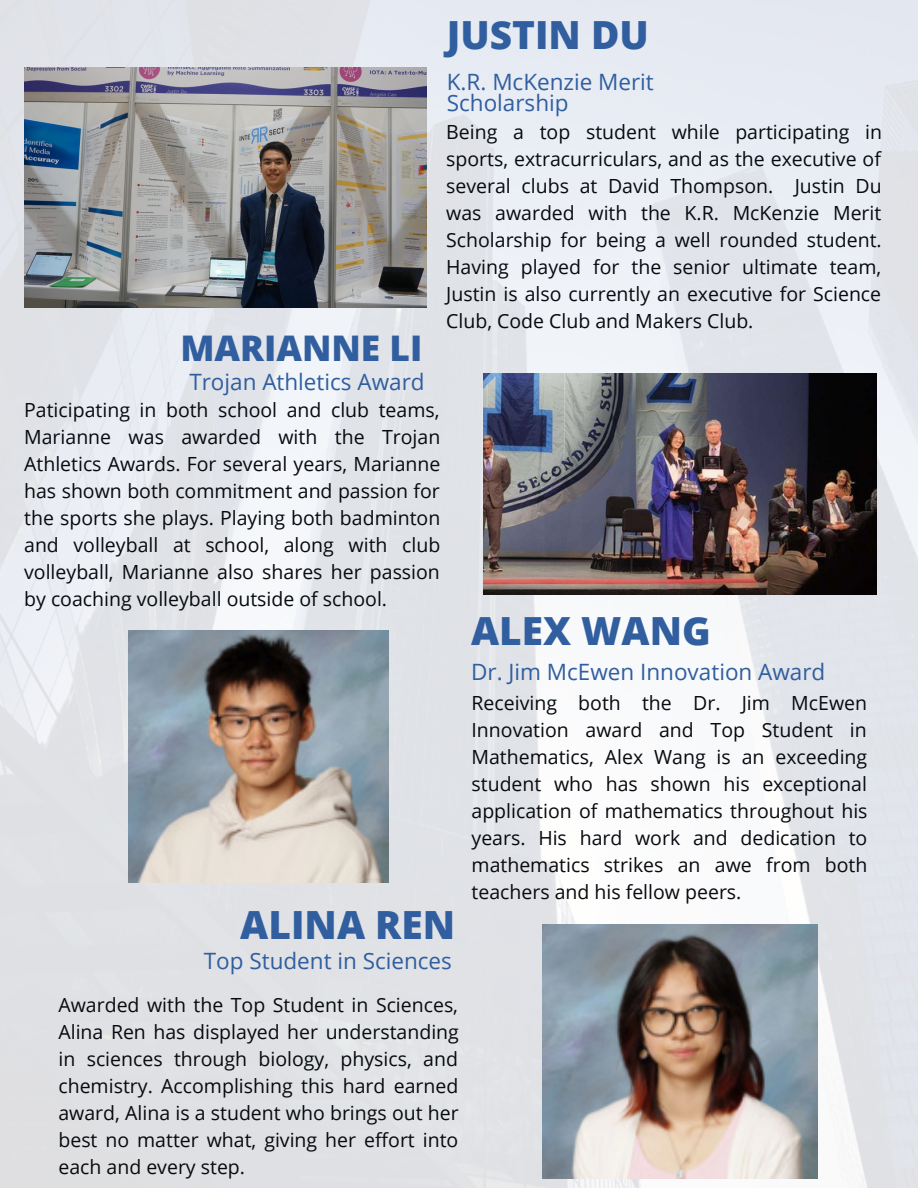
<style>
.page{position:relative;width:918px;height:1188px;background:#fff}
.page>*{position:absolute;margin:0;border:0;box-sizing:border-box;transform-origin:0 0}
.t1{font:800 38.85px "Open Sans";color:#305e9f}
.t2{font:800 35.4px "Open Sans";color:#305e9f}
.t3{font:22.5px/21.3px "Open Sans";color:#305e9f}
.t4{font:19.5px/27px "Open Sans";color:#070a0e;text-align:justify}
</style>
<div class="page">
<img style="left:0;top:0;width:918px;height:1188px">
<img style="left:24px;top:68px;width:403px;height:240px">
<img style="left:484px;top:374px;width:392px;height:220px">
<img style="left:129px;top:630px;width:259px;height:252px">
<img style="left:542px;top:925px;width:276px;height:254px">
<p class="t1" style="left:447px;top:8px;width:203px">JUSTIN DU</p>
<p class="t3" style="left:447px;top:70px;width:209px">K.R. McKenzie Merit<br>Scholarship</p>
<p class="t2" style="left:180px;top:323px;width:243px">MARIANNE LI</p>
<p class="t3" style="left:189px;top:370px;width:237px">Trojan Athletics Award</p>
<p class="t4" style="left:446px;top:118px;width:437px">Being a top student while participating in sports, extracurriculars, and as the executive of several clubs at David Thompson. Justin Du was awarded with the K.R. McKenzie Merit Scholarship for being a well rounded student.<br>Having played for the senior ultimate team, Justin is also currently an executive for Science Club, Code Club and Makers Club.</p>
<p class="t4" style="left:24px;top:396px;width:418px">Paticipating in both school and club teams, Marianne was awarded with the Trojan Athletics Awards. For several years, Marianne has shown both commitment and passion for the sports she plays. Playing both badminton and volleyball at school, along with club volleyball, Marianne also shares her passion by coaching volleyball outside of school.</p>
<p class="t1" style="left:240px;top:897px;width:216px">ALINA REN</p>
<p class="t3" style="left:204px;top:950px;width:250px">Top Student in Sciences</p>
<p class="t4" style="left:58px;top:991px;width:402px">Awarded with the Top Student in Sciences, Alina Ren has displayed her understanding in sciences through biology, physics, and chemistry. Accomplishing this hard earned award, Alina is a student who brings out her best no matter what, giving her effort into each and every step.</p>
<p class="t1" style="left:471px;top:603px;width:241px">ALEX WANG</p>
<p class="t3" style="left:471px;top:661px;width:356px">Dr. Jim McEwen Innovation Award</p>
<p class="t4" style="left:472px;top:689px;width:398px">Receiving both the Dr. Jim McEwen Innovation award and Top Student in Mathematics, Alex Wang is an exceeding student who has shown his exceptional application of mathematics throughout his years. His hard work and dedication to mathematics strikes an awe from both teachers and his fellow peers.</p>
</div>
